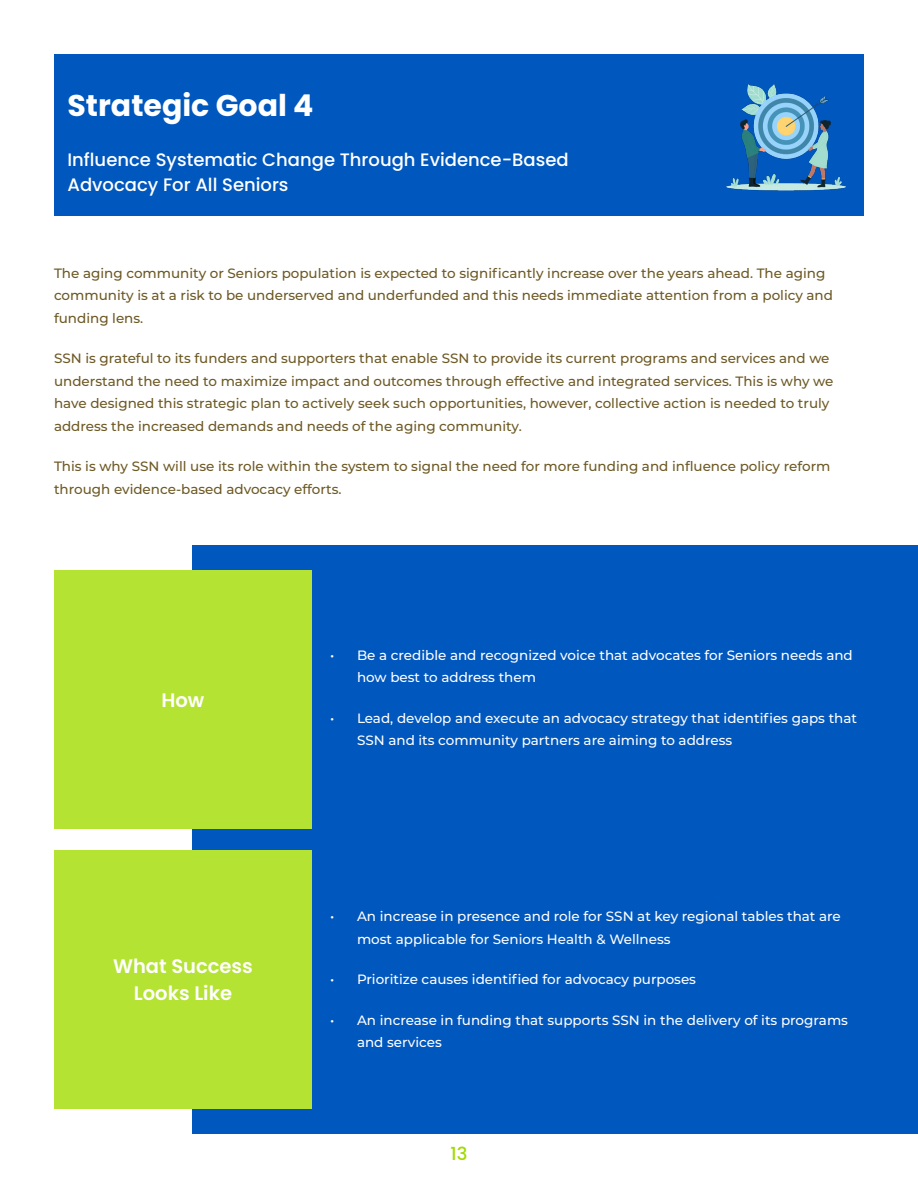
<style>
.page{position:relative;width:918px;height:1188px;background:#fff}
.page>*{position:absolute;margin:0;border:0;box-sizing:border-box;transform-origin:0 0}
.t1{font:700 30px "Poppins";color:#fff}
.t2{font:600 19.5px/27px "Poppins";color:#fff;text-align:center}
.t3{font:500 18px/25.5px "Poppins";color:#fff}
.t4{font:500 18px "Poppins";color:#a1db00}
.t5{font:500 13.5px/22.5px "Montserrat";color:#6d5924}
.t6{font:500 13.5px/22.5px "Montserrat";color:#fff}
</style>
<div class="page">
<div style="left:192px;top:546px;width:726px;height:588px;background:#0057be"></div>
<div style="left:54px;top:571px;width:258px;height:258px;background:#b4e333"></div>
<div style="left:54px;top:851px;width:258px;height:258px;background:#b4e333"></div>
<div style="left:54px;top:54px;width:810px;height:162px;background:#0057be"></div>
<img style="left:726px;top:84px;width:120px;height:106px">
<h1 class="t1" style="left:68px;top:88px;width:248px">Strategic Goal 4</h1>
<h3 class="t3" style="left:68px;top:147px;width:503px">Influence Systematic Change Through Evidence-Based<br>Advocacy For All Seniors</h3>
<p class="t5" style="left:54px;top:261px;width:781px">The aging community or Seniors population is expected to significantly increase over the years ahead. The aging community is at a risk to be underserved and underfunded and this needs immediate attention from a policy and funding lens.</p>
<p class="t5" style="left:54px;top:347px;width:781px">SSN is grateful to its funders and supporters that enable SSN to provide its current programs and services and we understand the need to maximize impact and outcomes through effective and integrated services. This is why we have designed this strategic plan to actively seek such opportunities, however, collective action is needed to truly address the increased demands and needs of the aging community.</p>
<p class="t5" style="left:54px;top:455px;width:778px">This is why SSN will use its role within the system to signal the need for more funding and influence policy reform through evidence-based advocacy efforts.</p>
<h2 class="t2" style="left:162px;top:686px;width:44px">How</h2>
<h2 class="t2" style="left:113px;top:953px;width:141px">What Success<br>Looks Like</h2>
<p class="t6" style="left:357px;top:643px;width:497px;text-indent:-27px">• Be a credible and recognized voice that advocates for Seniors needs and how best to address them</p>
<p class="t6" style="left:357px;top:706px;width:502px;text-indent:-27px">• Lead, develop and execute an advocacy strategy that identifies gaps that<br>SSN and its community partners are aiming to address</p>
<p class="t6" style="left:357px;top:905px;width:485px;text-indent:-27px">• An increase in presence and role for SSN at key regional tables that are most applicable for Seniors Health &amp; Wellness</p>
<p class="t6" style="left:330px;top:968px;width:368px">• Prioritize causes identified for advocacy purposes</p>
<p class="t6" style="left:357px;top:1008px;width:493px;text-indent:-27px">• An increase in funding that supports SSN in the delivery of its programs and services</p>
<h3 class="t4" style="left:451px;top:1144px;width:18px">13</h3>
</div>
